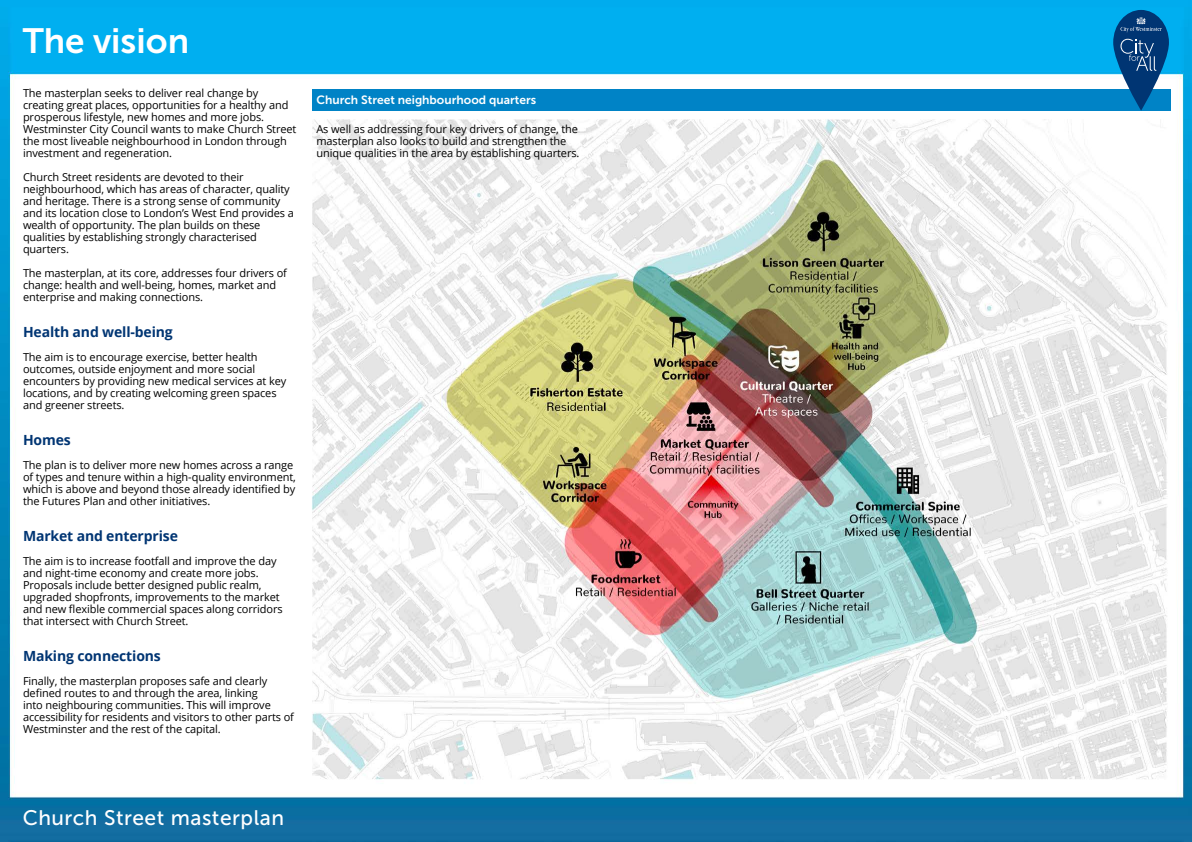
<style>
.page{position:relative;width:1192px;height:842px;background:#fff}
.page>*{position:absolute;margin:0;border:0;box-sizing:border-box;transform-origin:0 0}
.t1{font:35px "Museo Sans 700";color:#fff}
.t2{font:21px "Museo Sans 500";letter-spacing:.025em;color:#fff}
.t3{font:700 14px "Open Sans";letter-spacing:-.01em;color:#003573}
.t4{font:12px "Museo Sans 700";color:#fff}
.t5{font:11px/12px "Open Sans";letter-spacing:-.01em;color:#000}
</style>
<div class="page">
<img style="left:0;top:0;width:1192px;height:842px">
<div style="left:312px;top:89px;width:859px;height:22px;background:#0083c6"></div>
<svg style="left:1113px;top:10px;width:56px;height:101px"></svg>
<h1 class="t1" style="left:23px;top:22px;width:168px">The vision</h1>
<p class="t5" style="left:23px;top:87px;width:275px">The masterplan seeks to deliver real change by creating great places, opportunities for a healthy and prosperous lifestyle, new homes and more jobs.<br>Westminster City Council wants to make Church Street the most liveable neighbourhood in London through investment and regeneration.</p>
<p class="t5" style="left:23px;top:171px;width:272px">Church Street residents are devoted to their neighbourhood, which has areas of character, quality and heritage. There is a strong sense of community and its location close to London’s West End provides a wealth of opportunity. The plan builds on these qualities by establishing strongly characterised quarters.</p>
<p class="t5" style="left:23px;top:267px;width:266px">The masterplan, at its core, addresses four drivers of change: health and well-being, homes, market and enterprise and making connections.</p>
<p class="t3" style="left:23px;top:322px;width:151px">Health and well-being</p>
<p class="t5" style="left:23px;top:351px;width:265px">The aim is to encourage exercise, better health outcomes, outside enjoyment and more social encounters by providing new medical services at key locations, and by creating welcoming green spaces and greener streets.</p>
<p class="t3" style="left:23px;top:430px;width:49px">Homes</p>
<p class="t5" style="left:23px;top:459px;width:274px">The plan is to deliver more new homes across a range of types and tenure within a high-quality environment, which is above and beyond those already identified by the Futures Plan and other initiatives.</p>
<p class="t3" style="left:23px;top:526px;width:156px">Market and enterprise</p>
<p class="t5" style="left:23px;top:555px;width:261px">The aim is to increase footfall and improve the day and night-time economy and create more jobs.<br>Proposals include better designed public realm, upgraded shopfronts, improvements to the market and new flexible commercial spaces along corridors that intersect with Church Street.</p>
<p class="t3" style="left:23px;top:646px;width:139px">Making connections</p>
<p class="t5" style="left:23px;top:675px;width:273px">Finally, the masterplan proposes safe and clearly defined routes to and through the area, linking<br>into neighbouring communities. This will improve accessibility for residents and visitors to other parts of Westminster and the rest of the capital.</p>
<p class="t4" style="left:316px;top:93px;width:221px">Church Street neighbourhood quarters</p>
<p class="t5" style="left:316px;top:123px;width:265px">As well as addressing four key drivers of change, the masterplan also looks to build and strengthen the unique qualities in the area by establishing quarters.</p>
<h2 class="t2" style="left:23px;top:806px;width:263px">Church Street masterplan</h2>
</div>
